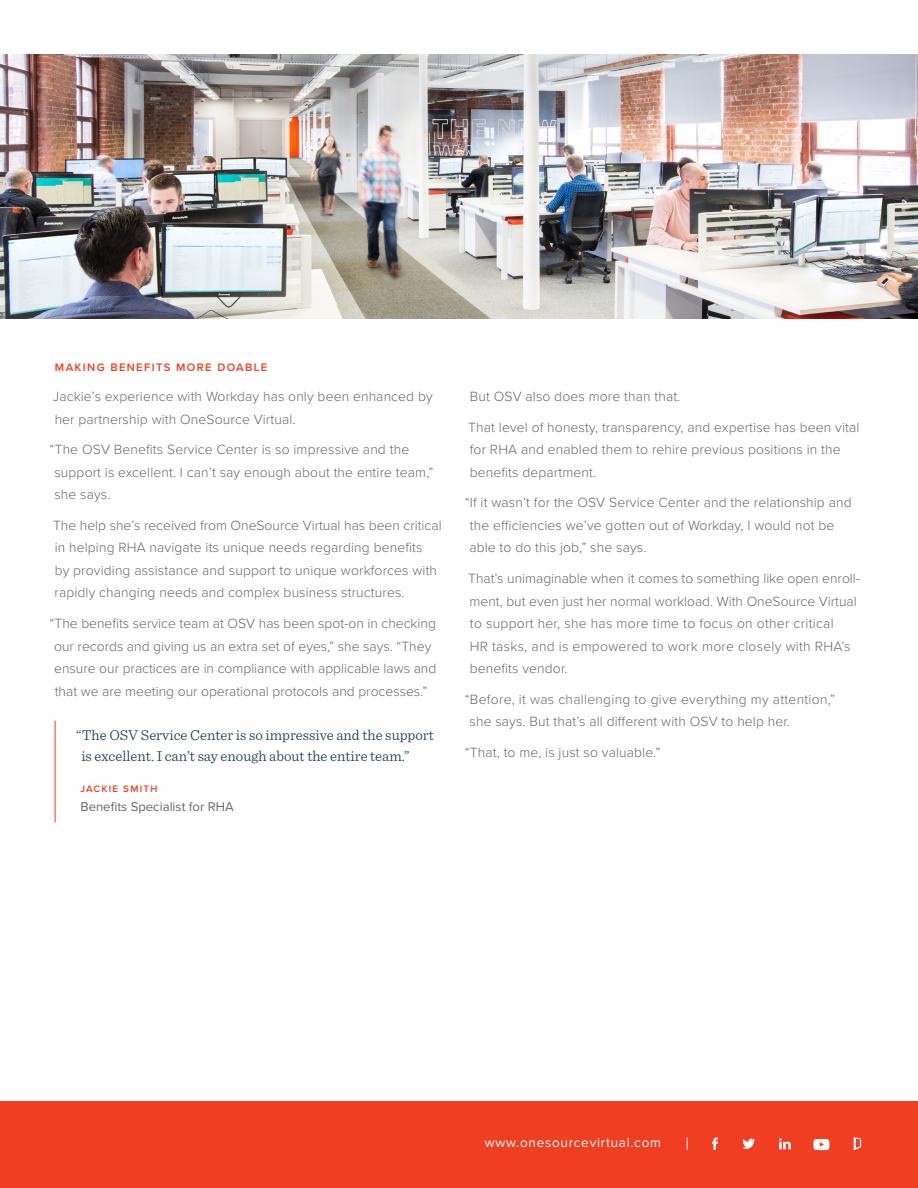
<style>
.page{position:relative;width:918px;height:1188px;background:#fff}
.page>*{position:absolute;margin:0;border:0;box-sizing:border-box;transform-origin:0 0}
.Intro_copy-orange{font:300 15px/21px "Sentinel";color:#163f4a}
.Body_copy{font:300 13.8px/22.5px "Proxima Nova";letter-spacing:.01em;color:#696768}
.t1{font:13.5px "Proxima Nova";letter-spacing:.055em;color:#fff}
.intro_paragraph{font:13.2px "Proxima Nova";color:#696867}
.Subhead_1{font:600 11.25px "Proxima Nova";letter-spacing:.12em;color:#ef3e22}
.intro_paragraph-2{font:600 9.75px "Proxima Nova";letter-spacing:.13em;color:#ef3e22}
</style>
<div class="page">
<img style="left:0;top:54px;width:918px;height:265px">
<div style="left:0;top:1102px;width:918px;height:86px;background:#ef3e22"></div>
<svg style="left:712px;top:1138px;width:6px;height:12px"></svg>
<svg style="left:742px;top:1139px;width:13px;height:10px"></svg>
<svg style="left:779px;top:1138px;width:12px;height:11px"></svg>
<svg style="left:854px;top:1137px;width:7px;height:13px"></svg>
<svg style="left:687px;top:1138px;width:1px;height:12px"></svg>
<svg style="left:813px;top:1139px;width:16px;height:11px"></svg>
<hr style="left:55px;top:721px;width:1px;height:101px;background:#ef3e22">
<p class="Subhead_1" style="left:55px;top:359px;width:214px">MAKING BENEFITS MORE DOABLE</p>
<p class="Body_copy" style="left:53px;top:385px;width:382px">Jackie’s experience with Workday has only been enhanced by her partnership with OneSource Virtual.</p>
<p class="Body_copy" style="left:54px;top:438px;width:381px;text-indent:-5px">“The OSV Benefits Service Center is so impressive and the support is excellent. I can’t say enough about the entire team,” she says.</p>
<p class="Body_copy" style="left:53px;top:513px;width:390px">The help she’s received from OneSource Virtual has been critical in helping RHA navigate its unique needs regarding benefits<br>by providing assistance and support to unique workforces with rapidly changing needs and complex business structures.</p>
<p class="Body_copy" style="left:50px;top:611px;width:388px;text-align:center">“The benefits service team at OSV has been spot-on in checking our records and giving us an extra set of eyes,” she says. “They ensure our practices are in compliance with applicable laws and that we are meeting our operational protocols and processes.”</p>
<p class="Intro_copy-orange" style="left:81px;top:724px;width:354px;text-indent:-5px">“The OSV Service Center is so impressive and the support is excellent. I can’t say enough about the entire team.”</p>
<p class="intro_paragraph-2" style="left:80px;top:781px;width:79px">JACKIE SMITH</p>
<p class="intro_paragraph" style="left:80px;top:797px;width:155px">Benefits Specialist for RHA</p>
<p class="Body_copy" style="left:470px;top:385px;width:212px">But OSV also does more than that.</p>
<p class="Body_copy" style="left:468px;top:415px;width:393px">That level of honesty, transparency, and expertise has been vital for RHA and enabled them to rehire previous positions in the benefits department.</p>
<p class="Body_copy" style="left:469px;top:491px;width:384px;text-indent:-5px">“If it wasn’t for the OSV Service Center and the relationship and the efficiencies we’ve gotten out of Workday, I would not be able to do this job,” she says.</p>
<p class="Body_copy" style="left:468px;top:566px;width:393px">That’s unimaginable when it comes to something like open enroll&shy;ment, but even just her normal workload. With OneSource Virtual to support her, she has more time to focus on other critical<br>HR tasks, and is empowered to work more closely with RHA’s benefits vendor.</p>
<p class="Body_copy" style="left:470px;top:687px;width:367px;text-indent:-5px">“Before, it was challenging to give everything my attention,” she says. But that’s all different with OSV to help her.</p>
<p class="Body_copy" style="left:465px;top:740px;width:197px">“That, to me, is just so valuable.”</p>
<p class="t1" style="left:485px;top:1133px;width:178px">www.onesourcevirtual.com</p>
</div>
